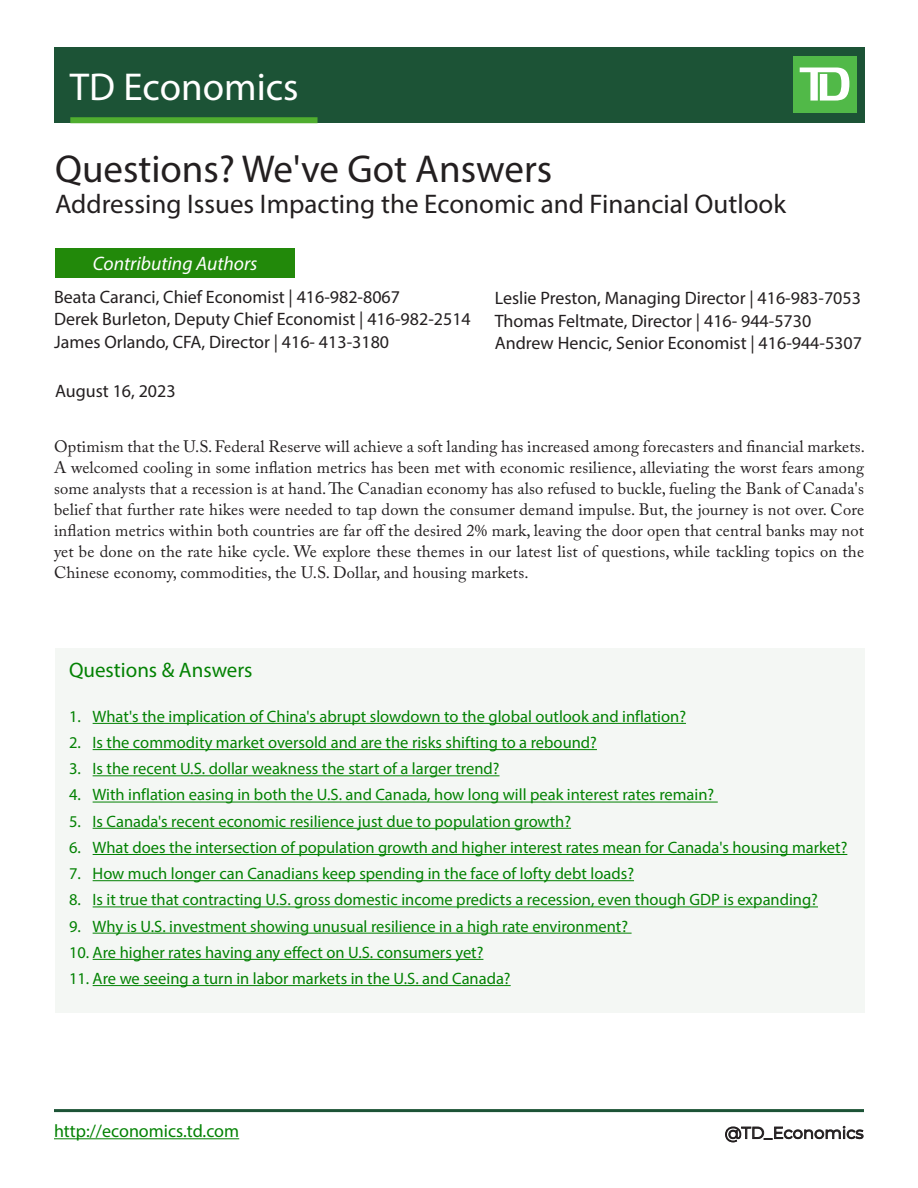
<style>
.page{position:relative;width:918px;height:1188px;background:#fff}
.page>*{position:absolute;margin:0;border:0;box-sizing:border-box;transform-origin:0 0}
.t1{font:39px "Myriad Pro";color:#231f20}
.t2{font:39px "Myriad Pro";color:#fff}
.t3{font:27px "Myriad Pro";color:#231f20}
.page_1-_dept{font:21px "Myriad Pro";color:#038203}
.Subtitle{font:italic 19.5px "Myriad Pro";color:#fff}
.Economist_Name{font:18px "Myriad Pro";color:#231f20}
.t4{font:18px "Myriad Pro";color:#038203}
.Date{font:18px "Myriad Pro";color:#231f20}
.t5{font:16.5px "Myriad Pro";color:#038203}
.Lead_paragraph{font:16.5px/21px "Adobe Caslon Pro";letter-spacing:.01em;color:#231f20;text-align:justify}
.t6{font:16.5px "Montserrat";color:#231f20}
</style>
<div class="page">
<div style="left:54px;top:47px;width:810px;height:76px;background:#1c5336"></div>
<div style="left:793px;top:56px;width:63px;height:57px;background:#51b948"></div>
<svg style="left:800px;top:68px;width:49px;height:33px"></svg>
<div style="left:70px;top:117px;width:248px;height:6px;background:#4fad2f"></div>
<svg style="left:725px;top:1126px;width:139px;height:16px"></svg>
<hr style="left:54px;top:1138px;width:185px;height:1px;background:#038203">
<hr style="left:54px;top:1109px;width:810px;height:3px;background:#1c5336">
<div style="left:56px;top:648px;width:809px;height:364px;background:#f4f7f4"></div>
<hr style="left:93px;top:723px;width:593px;height:1px;background:#038203">
<hr style="left:93px;top:749px;width:504px;height:1px;background:#038203">
<hr style="left:93px;top:775px;width:407px;height:1px;background:#038203">
<hr style="left:93px;top:802px;width:625px;height:1px;background:#038203">
<hr style="left:93px;top:828px;width:478px;height:1px;background:#038203">
<hr style="left:93px;top:854px;width:754px;height:1px;background:#038203">
<hr style="left:93px;top:880px;width:541px;height:1px;background:#038203">
<hr style="left:93px;top:907px;width:725px;height:1px;background:#038203">
<hr style="left:93px;top:933px;width:539px;height:1px;background:#038203">
<hr style="left:93px;top:959px;width:390px;height:1px;background:#038203">
<hr style="left:93px;top:985px;width:418px;height:1px;background:#038203">
<div style="left:56px;top:248px;width:239px;height:30px;background:#22890a"></div>
<h1 class="t2" style="left:70px;top:63px;width:230px">TD Economics</h1>
<p class="t1" style="left:55px;top:145px;width:499px">Questions? We've Got Answers</p>
<p class="t3" style="left:55px;top:188px;width:732px">Addressing Issues Impacting the Economic and Financial Outlook</p>
<p class="Subtitle" style="left:93px;top:251px;width:166px">Contributing Authors</p>
<p class="Economist_Name" style="left:54px;top:286px;width:348px">Beata Caranci, Chief Economist | 416-982-8067</p>
<p class="Economist_Name" style="left:54px;top:308px;width:418px">Derek Burleton, Deputy Chief Economist | 416-982-2514</p>
<p class="Economist_Name" style="left:54px;top:331px;width:337px">James Orlando, CFA, Director | 416- 413-3180</p>
<p class="Date" style="left:55px;top:380px;width:122px">August 16, 2023</p>
<p class="Economist_Name" style="left:495px;top:287px;width:368px">Leslie Preston, Managing Director | 416-983-7053</p>
<p class="Economist_Name" style="left:495px;top:310px;width:318px">Thomas Feltmate, Director | 416- 944-5730</p>
<p class="Economist_Name" style="left:495px;top:332px;width:369px">Andrew Hencic, Senior Economist | 416-944-5307</p>
<p class="Lead_paragraph" style="left:54px;top:435px;width:813px">Optimism that the U.S. Federal Reserve will achieve a soft landing has increased among forecasters and financial markets.<br>A welcomed cooling in some inflation metrics has been met with economic resilience, alleviating the worst fears among some analysts that a recession is at hand. The Canadian economy has also refused to buckle, fueling the Bank of Canada's belief that further rate hikes were needed to tap down the consumer demand impulse. But, the journey is not over. Core inflation metrics within both countries are far off the desired 2% mark, leaving the door open that central banks may not yet be done on the rate hike cycle. We explore these themes in our latest list of questions, while tackling topics on the Chinese economy, commodities, the U.S. Dollar, and housing markets.</p>
<p class="page_1-_dept" style="left:69px;top:657px;width:185px">Questions &amp; Answers</p>
<p class="t5" style="left:69px;top:706px;width:619px">1. What's the implication of China's abrupt slowdown to the global outlook and inflation?</p>
<p class="t5" style="left:69px;top:732px;width:529px">2. Is the commodity market oversold and are the risks shifting to a rebound?</p>
<p class="t5" style="left:69px;top:758px;width:432px">3. Is the recent U.S. dollar weakness the start of a larger trend?</p>
<p class="t5" style="left:69px;top:785px;width:647px">4. With inflation easing in both the U.S. and Canada, how long will peak interest rates remain?</p>
<p class="t5" style="left:69px;top:811px;width:504px">5. Is Canada's recent economic resilience just due to population growth?</p>
<p class="t5" style="left:69px;top:837px;width:780px">6. What does the intersection of population growth and higher interest rates mean for Canada's housing market?</p>
<p class="t5" style="left:69px;top:863px;width:567px">7. How much longer can Canadians keep spending in the face of lofty debt loads?</p>
<p class="t5" style="left:69px;top:890px;width:751px">8. Is it true that contracting U.S. gross domestic income predicts a recession, even though GDP is expanding?</p>
<p class="t5" style="left:69px;top:916px;width:561px">9. Why is U.S. investment showing unusual resilience in a high rate environment?</p>
<p class="t5" style="left:69px;top:942px;width:416px">10. Are higher rates having any effect on U.S. consumers yet?</p>
<p class="t5" style="left:69px;top:968px;width:443px">11. Are we seeing a turn in labor markets in the U.S. and Canada?</p>
<p class="t4" style="left:54px;top:1120px;width:187px">http://economics.td.com</p>
<p class="t6" style="left:725px;top:1121px;width:140px">@TD_Economics</p>
</div>
